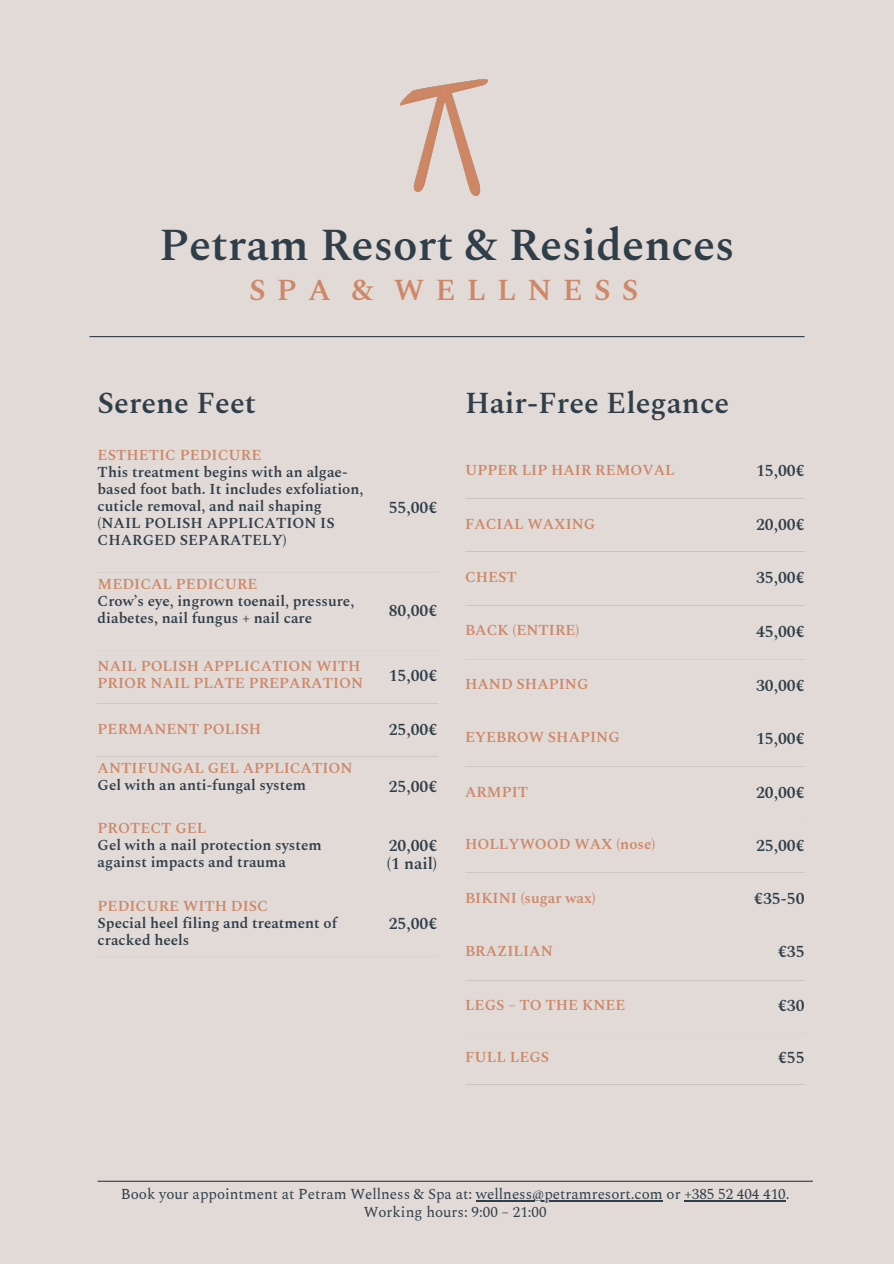
<style>
.page{position:relative;width:894px;height:1264px;background:#fff}
.page>*{position:absolute;margin:0;border:0;box-sizing:border-box;transform-origin:0 0}
.t1{font:600 45px "Spectral";color:#303e49}
.t2{font:600 30px "Spectral";color:#303e49}
.t3{font:600 30px "Spectral";letter-spacing:.37em;color:#ce8767}
.t4{font:600 16.5px "Spectral";color:#303e49}
.t5{font:600 15px/17px "Spectral";color:#303e49}
.t6{font:600 15px/17px "Spectral";color:#ce8767}
.t7{font:15px "Spectral";color:#303e49}
</style>
<div class="page">
<div style="left:0;top:0;width:893px;height:1263px;background:#e1dad7"></div>
<hr style="left:89px;top:336px;width:715px;height:1px;background:#303e49">
<hr style="left:98px;top:1180px;width:714px;height:1px;background:#303e49">
<img style="left:400px;top:79px;width:87px;height:116px">
<hr style="left:475px;top:1200px;width:187px;height:1px;background:#303e49">
<hr style="left:684px;top:1200px;width:101px;height:1px;background:#303e49">
<p class="t1" style="left:159px;top:212px;width:577px">Petram Resort &amp; Residences</p>
<p class="t3" style="left:249px;top:268px;width:391px">SPA &amp; WELLNESS</p>
<p class="t2" style="left:98px;top:381px;width:160px">Serene Feet</p>
<h1 class="t6" style="left:98px;top:447px;width:165px">ESTHETIC PEDICURE</h1>
<h2 class="t5" style="left:98px;top:464px;width:267px">This treatment begins with an algae&shy;based foot bath. It includes exfoliation, cuticle removal, and nail shaping</h2>
<p class="t5" style="left:98px;top:514px;width:238px">(NAIL POLISH APPLICATION IS<br>CHARGED SEPARATELY)</p>
<h3 class="t4" style="left:388px;top:495px;width:50px">55,00€</h3>
<h3 class="t6" style="left:98px;top:576px;width:161px">MEDICAL PEDICURE</h3>
<p class="t5" style="left:98px;top:593px;width:258px">Crow’s eye, ingrown toenail, pressure, diabetes, nail fungus + nail care</p>
<p class="t4" style="left:388px;top:598px;width:50px">80,00€</p>
<p class="t6" style="left:98px;top:658px;width:267px">NAIL POLISH APPLICATION WITH<br>PRIOR NAIL PLATE PREPARATION</p>
<p class="t4" style="left:388px;top:664px;width:50px">15,00€</p>
<p class="t6" style="left:98px;top:720px;width:165px">PERMANENT POLISH</p>
<p class="t4" style="left:388px;top:717px;width:50px">25,00€</p>
<p class="t6" style="left:98px;top:760px;width:256px">ANTIFUNGAL GEL APPLICATION</p>
<p class="t5" style="left:98px;top:777px;width:210px">Gel with an anti-fungal system</p>
<p class="t4" style="left:388px;top:774px;width:50px">25,00€</p>
<p class="t6" style="left:98px;top:820px;width:110px">PROTECT GEL</p>
<p class="t5" style="left:98px;top:837px;width:225px">Gel with a nail protection system against impacts and trauma</p>
<p class="t4" style="left:388px;top:834px;width:50px">20,00€</p>
<p class="t4" style="left:387px;top:852px;width:52px">(1 nail)</p>
<p class="t6" style="left:98px;top:898px;width:172px">PEDICURE WITH DISC</p>
<p class="t5" style="left:98px;top:915px;width:241px">Special heel filing and treatment of cracked heels</p>
<p class="t4" style="left:388px;top:911px;width:50px">25,00€</p>
<p class="t2" style="left:465px;top:381px;width:266px">Hair-Free Elegance</p>
<p class="t6" style="left:465px;top:462px;width:211px">UPPER LIP HAIR REMOVAL</p>
<p class="t4" style="left:755px;top:458px;width:50px">15,00€</p>
<p class="t6" style="left:465px;top:516px;width:132px">FACIAL WAXING</p>
<p class="t4" style="left:755px;top:512px;width:50px">20,00€</p>
<p class="t6" style="left:465px;top:569px;width:53px">CHEST</p>
<p class="t4" style="left:755px;top:565px;width:50px">35,00€</p>
<p class="t6" style="left:465px;top:622px;width:116px">BACK (ENTIRE)</p>
<p class="t4" style="left:755px;top:619px;width:50px">45,00€</p>
<p class="t6" style="left:465px;top:676px;width:125px">HAND SHAPING</p>
<p class="t4" style="left:755px;top:673px;width:50px">30,00€</p>
<p class="t6" style="left:465px;top:729px;width:156px">EYEBROW SHAPING</p>
<p class="t4" style="left:755px;top:727px;width:50px">15,00€</p>
<p class="t6" style="left:465px;top:783px;width:65px">ARMPIT</p>
<p class="t4" style="left:755px;top:780px;width:50px">20,00€</p>
<p class="t6" style="left:465px;top:836px;width:192px">HOLLYWOOD WAX (nose)</p>
<p class="t4" style="left:755px;top:834px;width:50px">25,00€</p>
<p class="t6" style="left:465px;top:889px;width:132px">BIKINI (sugar wax)</p>
<p class="t4" style="left:754px;top:886px;width:52px">€35-50</p>
<p class="t6" style="left:465px;top:943px;width:89px">BRAZILIAN</p>
<p class="t4" style="left:777px;top:939px;width:28px">€35</p>
<p class="t6" style="left:465px;top:996px;width:162px">LEGS – TO THE KNEE</p>
<p class="t4" style="left:777px;top:993px;width:28px">€30</p>
<p class="t6" style="left:465px;top:1049px;width:86px">FULL LEGS</p>
<p class="t4" style="left:777px;top:1045px;width:28px">€55</p>
<p class="t7" style="left:121px;top:1183px;width:669px">Book your appointment at Petram Wellness &amp; Spa at: wellness@petramresort.com or +385 52 404 410.</p>
<p class="t7" style="left:364px;top:1201px;width:184px">Working hours: 9:00 – 21:00</p>
</div>
